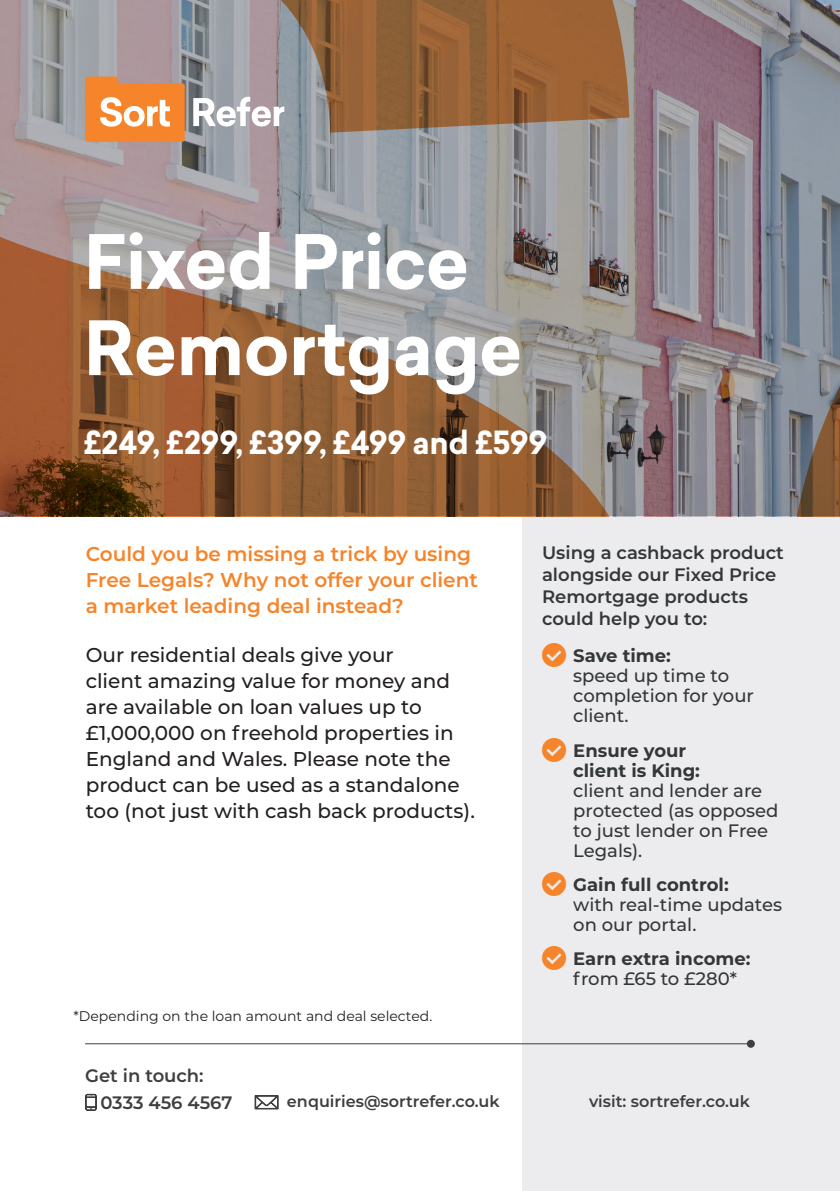
<style>
.page{position:relative;width:840px;height:1191px;background:#fff}
.page>*{position:absolute;margin:0;border:0;box-sizing:border-box;transform-origin:0 0}
.Cover_-_Headline{font:700 73.2px/86.2px "Sailec";letter-spacing:-.015em;color:#fff}
.Cover_-_Subheading{font:700 31.2px "Sailec";letter-spacing:-.01em;color:#fff}
.Cover_-_Intro{font:500 20px/26px "Montserrat";color:#231f20}
.Cover_-_Intro-2{font:600 20px/26px "Montserrat";color:#f5842a}
.t1{font:500 18px/20px "Montserrat";color:#333739}
.Cover_-_Panel_Headin{font:600 18px/22px "Montserrat";color:#333739}
.t2{font:700 18px/20px "Montserrat";color:#333739}
.t3{font:600 18px "Montserrat";letter-spacing:-.005em;color:#3e3e3f}
.t4{font:600 16px "Montserrat";color:#3e3e3f}
.Footnote{font:14px "Montserrat";color:#231f20}
.s1{font-weight:700}
.s2{font-weight:500}
</style>
<div class="page">
<div style="left:522px;top:516px;width:317px;height:675px;background:#ececee"></div>
<svg style="left:0;top:0;width:839px;height:516px;background:#957f73"></svg>
<svg style="left:85px;top:77px;width:100px;height:65px;background:#f09751"></svg>
<svg style="left:193px;top:97px;width:91px;height:30px"></svg>
<svg style="left:85px;top:1093px;width:12px;height:18px"></svg>
<hr style="left:85px;top:1043px;width:665px;height:1px;background:#3e3e3f">
<svg style="left:746px;top:1039px;width:8px;height:8px"></svg>
<svg style="left:254px;top:1095px;width:25px;height:15px"></svg>
<p class="Cover_-_Headline" style="left:84px;top:220px;width:440px">Fixed Price<br>Remortgage</p>
<p class="Cover_-_Subheading" style="left:84px;top:420px;width:465px">£249, £299, £399, £499 and £599</p>
<p class="Cover_-_Intro-2" style="left:86px;top:540px;width:393px">Could you be missing a trick by using<br>Free Legals? Why not offer your client a market leading deal instead?</p>
<p class="Cover_-_Intro" style="left:86px;top:641px;width:390px">Our residential deals give your<br>client amazing value for money and are available on loan values up to £1,000,000 on freehold properties in England and Wales. Please note the product can be used as a standalone too (not just with cash back products).</p>
<p class="Footnote" style="left:73px;top:1006px;width:360px">*Depending on the loan amount and deal selected.</p>
<p class="t3" style="left:85px;top:1063px;width:120px">Get in touch:</p>
<p class="Cover_-_Panel_Headin" style="left:541px;top:541px;width:243px">Using a cashback product alongside our Fixed Price<br>Remortgage products could help you to:</p>
<p class="t1" style="left:573px;top:645px;width:182px"><span class="s1">Save time:<br></span>speed up time to completion for your client.</p>
<p class="t1" style="left:573px;top:739px;width:207px"><span class="s1">Ensure your<br>client is King:<br></span>client and lender are protected (as opposed to just lender on Free<br>Legals).</p>
<p class="t1" style="left:573px;top:873px;width:210px"><span class="s1">Gain full control:<br></span>with real-time updates on our portal.</p>
<p class="t2" style="left:573px;top:947px;width:179px">Earn extra income: <span class="s2">from £65 to £280*</span></p>
<p class="t3" style="left:100px;top:1089px;width:133px">0333 456 4567</p>
<p class="t4" style="left:287px;top:1090px;width:214px">enquiries@sortrefer.co.uk</p>
<p class="t4" style="left:588px;top:1090px;width:162px">visit: sortrefer.co.uk</p>
</div>
